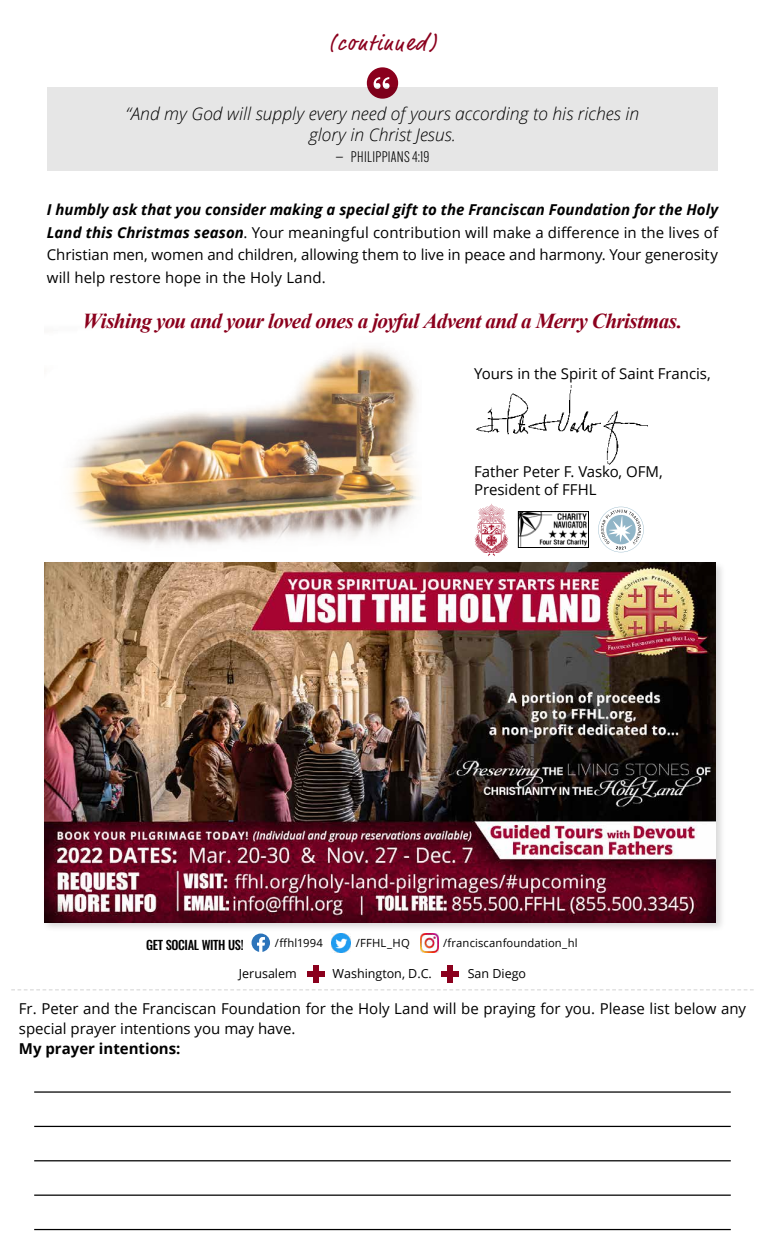
<style>
.page{position:relative;width:765px;height:1260px;background:#fff}
.page>*{position:absolute;margin:0;border:0;box-sizing:border-box;transform-origin:0 0}
.t1{font:22.5px "Market OT";letter-spacing:.08em;color:#8b001d}
.Appeal_Body{font:italic 700 21.25px "Times New Roman";letter-spacing:-.035em;color:#8b001d}
.t2{font:italic 300 17.5px/21px "Open Sans";color:#000;text-align:center}
.Appeal_Body-2{font:15px/22.5px "Open Sans";color:#000}
.t3{font:700 15px "Open Sans";color:#000}
.t4{font:300 15px "Alternate Gothic ATF";letter-spacing:.02em;color:#000}
.t5{font:12.5px "Open Sans";color:#000}
.FFHL_NL_Paragraph_20{font:500 12.5px "Oswald";letter-spacing:-.03em;color:#000}
.Appeal_Body-3{font:11.25px "Open Sans";letter-spacing:.01em;color:#000}
.s1{font-family:"Open Sans";font-style:italic;font-size:17.5px}
.s2{font-weight:700;font-style:italic}
</style>
<div class="page">
<svg style="left:11px;top:989px;width:743px;height:1px"></svg>
<img style="left:476px;top:385px;width:171px;height:79px">
<hr style="left:34px;top:1091px;width:697px;height:2px;background:#000">
<hr style="left:34px;top:1126px;width:697px;height:1px;background:#000">
<hr style="left:34px;top:1160px;width:697px;height:1px;background:#000">
<hr style="left:34px;top:1195px;width:697px;height:1px;background:#000">
<hr style="left:34px;top:1229px;width:697px;height:1px;background:#000">
<div style="left:314px;top:965px;width:5px;height:18px;background:#8b001d"></div>
<div style="left:307px;top:972px;width:18px;height:5px;background:#8b001d"></div>
<div style="left:448px;top:965px;width:5px;height:18px;background:#8b001d"></div>
<div style="left:441px;top:972px;width:18px;height:5px;background:#8b001d"></div>
<svg style="left:252px;top:934px;width:18px;height:18px"></svg>
<img style="left:420px;top:934px;width:19px;height:18px">
<img style="left:332px;top:934px;width:18px;height:18px">
<div style="left:42px;top:560px;width:684px;height:373px;background:#000;opacity:.15"></div>
<img style="left:44px;top:562px;width:672px;height:360px">
<div style="left:367px;top:67px;width:31px;height:32px;background:#8b001d;border-radius:50%"></div>
<svg style="left:374px;top:77px;width:16px;height:11px"></svg>
<div style="left:47px;top:88px;width:671px;height:83px;background:#e6e6e6"></div>
<img style="left:520px;top:514px;width:67px;height:32px">
<div style="left:518px;top:512px;width:71px;height:36px;border:1px solid #000"></div>
<svg style="left:598px;top:507px;width:46px;height:45px"></svg>
<svg style="left:475px;top:504px;width:33px;height:52px"></svg>
<img style="left:70px;top:348px;width:348px;height:197px">
<p class="t1" style="left:329px;top:30px;width:109px">(continued)</p>
<p class="t2" style="left:126px;top:102px;width:515px">“And my God will supply every need of yours according to his riches in glory in Christ Jesus.</p>
<p class="t4" style="left:336px;top:147px;width:95px"><span class="s1">–</span> PHILIPPIANS 4:19</p>
<p class="Appeal_Body-2" style="left:47px;top:198px;width:673px;text-align:justify"><span class="s2">I humbly ask that you consider making a special gift to the Franciscan Foundation for the Holy Land this Christmas season</span>. Your meaningful contribution will make a difference in the lives of Christian men, women and children, allowing them to live in peace and harmony. Your generosity will help restore hope in the Holy Land.</p>
<p class="Appeal_Body" style="left:83px;top:306px;width:601px">Wishing you and your loved ones a joyful Advent and a Merry Christmas.</p>
<p class="Appeal_Body-2" style="left:474px;top:362px;width:238px">Yours in the Spirit of Saint Francis,</p>
<p class="Appeal_Body-2" style="left:474px;top:461px;width:190px;line-height:18.8px">Father Peter F. Vasko, OFM,<br>President of FFHL</p>
<p class="FFHL_NL_Paragraph_20" style="left:146px;top:939px;width:99px">GET SOCIAL WITH US!</p>
<p class="Appeal_Body-3" style="left:275px;top:935px;width:50px">/ffhl1994</p>
<p class="Appeal_Body-3" style="left:356px;top:935px;width:55px">/FFHL_HQ</p>
<p class="Appeal_Body-3" style="left:443px;top:935px;width:136px">/franciscanfoundation_hl</p>
<p class="t5" style="left:239px;top:965px;width:59px">Jerusalem</p>
<p class="t5" style="left:333px;top:965px;width:101px">Washington, D.C.</p>
<p class="t5" style="left:468px;top:965px;width:60px">San Diego</p>
<p class="Appeal_Body-2" style="left:19px;top:998px;width:729px;line-height:20px">Fr. Peter and the Franciscan Foundation for the Holy Land will be praying for you. Please list below any special prayer intentions you may have.</p>
<p class="t3" style="left:19px;top:1038px;width:163px">My prayer intentions:</p>
</div>
